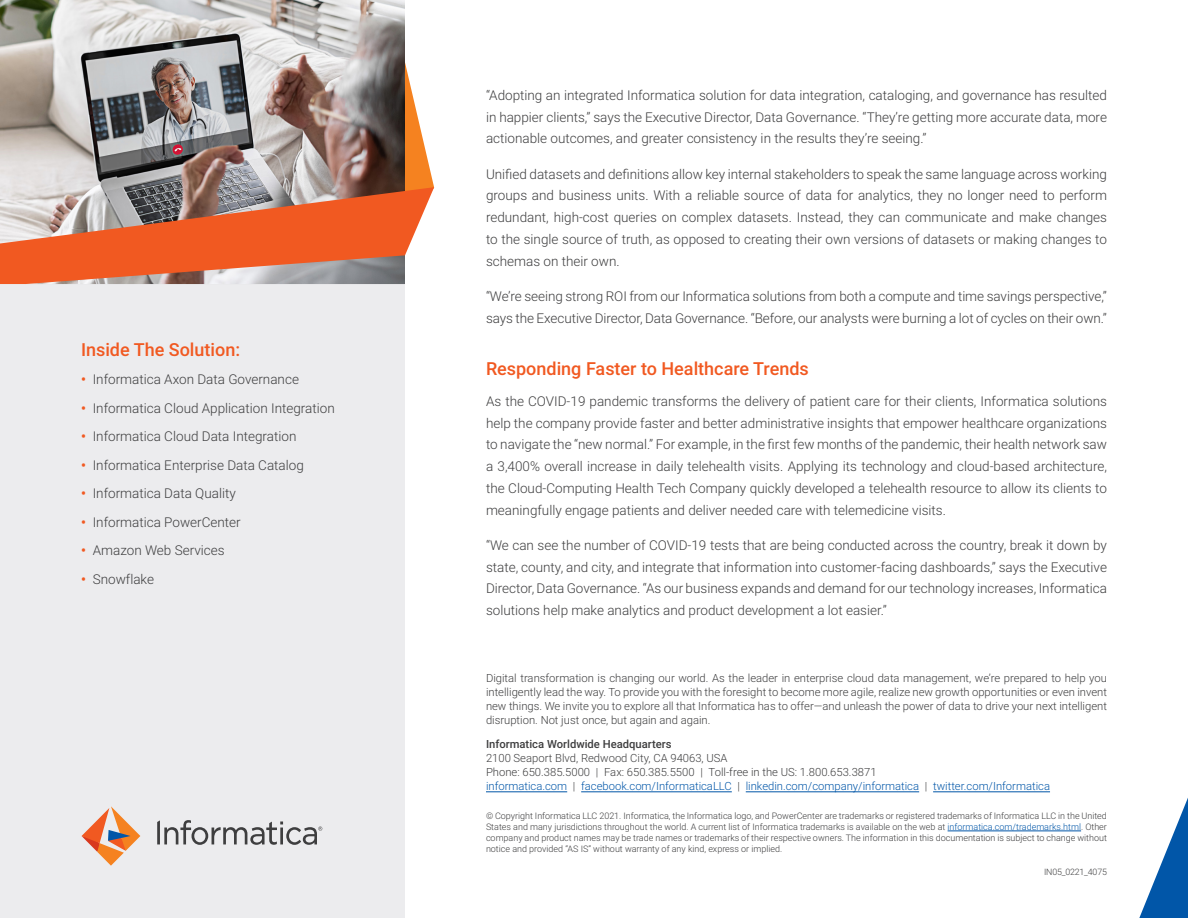
<style>
.page{position:relative;width:1188px;height:918px;background:#fff}
.page>*{position:absolute;margin:0;border:0;box-sizing:border-box;transform-origin:0 0}
.Headers{font:500 18px "Roboto";color:#f15921}
.Body_Copy{font:300 13.5px/21.8px "Roboto";color:#3e3e3f;text-align:justify}
.t1{font:300 11.25px/14.2px "Roboto";color:#3e3e3f;text-align:justify}
.t2{font:300 9px/10.8px "Roboto";color:#3e3e3f;text-align:justify}
.t3{font:300 8.85px "Roboto";letter-spacing:-.02em;color:#3e3e3f}
.s1{font-weight:700;color:#f15921}
.s2{font-weight:500}
.s3{color:#0156a8}
</style>
<div class="page">
<div style="left:0;top:143px;width:405px;height:775px;background:#ececee"></div>
<img style="left:0;top:0;width:405px;height:44px">
<img style="left:0;top:44px;width:434px;height:240px">
<svg style="left:1139px;top:798px;width:49px;height:120px"></svg>
<hr style="left:486px;top:792px;width:81px;height:1px;background:#0156a8">
<hr style="left:581px;top:792px;width:151px;height:1px;background:#0156a8">
<hr style="left:746px;top:792px;width:173px;height:1px;background:#0156a8">
<hr style="left:933px;top:792px;width:117px;height:1px;background:#0156a8">
<hr style="left:948px;top:831px;width:133px;height:1px;background:#0156a8">
<svg style="left:82px;top:806px;width:58px;height:60px"></svg>
<svg style="left:157px;top:820px;width:165px;height:25px"></svg>
<p class="Headers" style="left:81px;top:336px;width:161px">Inside The Solution:</p>
<p class="Body_Copy" style="left:81px;top:368px;width:219px"><span class="s1">•</span> Informatica Axon Data Governance</p>
<p class="Body_Copy" style="left:81px;top:396px;width:255px"><span class="s1">•</span> Informatica Cloud Application Integration</p>
<p class="Body_Copy" style="left:81px;top:425px;width:217px"><span class="s1">•</span> Informatica Cloud Data Integration</p>
<p class="Body_Copy" style="left:81px;top:453px;width:224px"><span class="s1">•</span> Informatica Enterprise Data Catalog</p>
<p class="Body_Copy" style="left:81px;top:482px;width:156px"><span class="s1">•</span> Informatica Data Quality</p>
<p class="Body_Copy" style="left:81px;top:510px;width:161px"><span class="s1">•</span> Informatica PowerCenter</p>
<p class="Body_Copy" style="left:81px;top:539px;width:145px"><span class="s1">•</span> Amazon Web Services</p>
<p class="Body_Copy" style="left:81px;top:567px;width:75px"><span class="s1">•</span> Snowflake</p>
<p class="Body_Copy" style="left:486px;top:84px;width:623px">“Adopting an integrated Informatica solution for data integration, cataloging, and governance has resulted in happier clients,” says the Executive Director, Data Governance. “They’re getting more accurate data, more actionable outcomes, and greater consistency in the results they’re seeing.”</p>
<p class="Body_Copy" style="left:486px;top:162px;width:623px">Unified datasets and definitions allow key internal stakeholders to speak the same language across working groups and business units. With a reliable source of data for analytics, they no longer need to perform redundant, high-cost queries on complex datasets. Instead, they can communicate and make changes to the single source of truth, as opposed to creating their own versions of datasets or making changes to schemas on their own.</p>
<p class="Body_Copy" style="left:486px;top:285px;width:622px">“We’re seeing strong ROI from our Informatica solutions from both a compute and time savings perspective,” says the Executive Director, Data Governance. “Before, our analysts were burning a lot of cycles on their own.”</p>
<p class="Headers" style="left:486px;top:356px;width:324px">Responding Faster to Healthcare Trends</p>
<p class="Body_Copy" style="left:486px;top:390px;width:623px">As the COVID-19 pandemic transforms the delivery of patient care for their clients, Informatica solutions help the company provide faster and better administrative insights that empower healthcare organizations to navigate the “new normal.” For example, in the first few months of the pandemic, their health network saw a 3,400% overall increase in daily telehealth visits. Applying its technology and cloud-based architecture, the Cloud-Computing Health Tech Company quickly developed a telehealth resource to allow its clients to meaningfully engage patients and deliver needed care with telemedicine visits.</p>
<p class="Body_Copy" style="left:486px;top:534px;width:623px">“We can see the number of COVID-19 tests that are being conducted across the country, break it down by state, county, and city, and integrate that information into customer-facing dashboards,” says the Executive Director, Data Governance. “As our business expands and demand for our technology increases, Informatica solutions help make analytics and product development a lot easier.”</p>
<p class="t1" style="left:486px;top:670px;width:623px">Digital transformation is changing our world. As the leader in enterprise cloud data management, we’re prepared to help you intelligently lead the way. To provide you with the foresight to become more agile, realize new growth opportunities or even invent new things. We invite you to explore all that Informatica has to offer—and unleash the power of data to drive your next intelligent disruption. Not just once, but again and again.</p>
<p class="t1" style="left:486px;top:736px;width:566px;text-align:left"><span class="s2">Informatica Worldwide Headquarters<br></span>2100 Seaport Blvd, Redwood City, CA 94063, USA<br>Phone: 650.385.5000 | Fax: 650.385.5500 | Toll-free in the US: 1.800.653.3871<br><span class="s3">informatica.com</span> | <span class="s3">facebook.com/InformaticaLLC</span> | <span class="s3">linkedin.com/company/informatica</span> | <span class="s3">twitter.com/Informatica</span></p>
<p class="t2" style="left:486px;top:810px;width:623px">© Copyright Informatica LLC 2021. Informatica, the Informatica logo, and PowerCenter are trademarks or registered trademarks of Informatica LLC in the United States and many jurisdictions throughout the world. A current list of Informatica trademarks is available on the web at <span class="s3">informatica.com/trademarks.html</span>. Other company and product names may be trade names or trademarks of their respective owners. The information in this documentation is subject to change without notice and provided “AS IS” without warranty of any kind, express or implied.</p>
<p class="t3" style="left:1044px;top:866px;width:64px">IN05_0221_4075</p>
</div>
